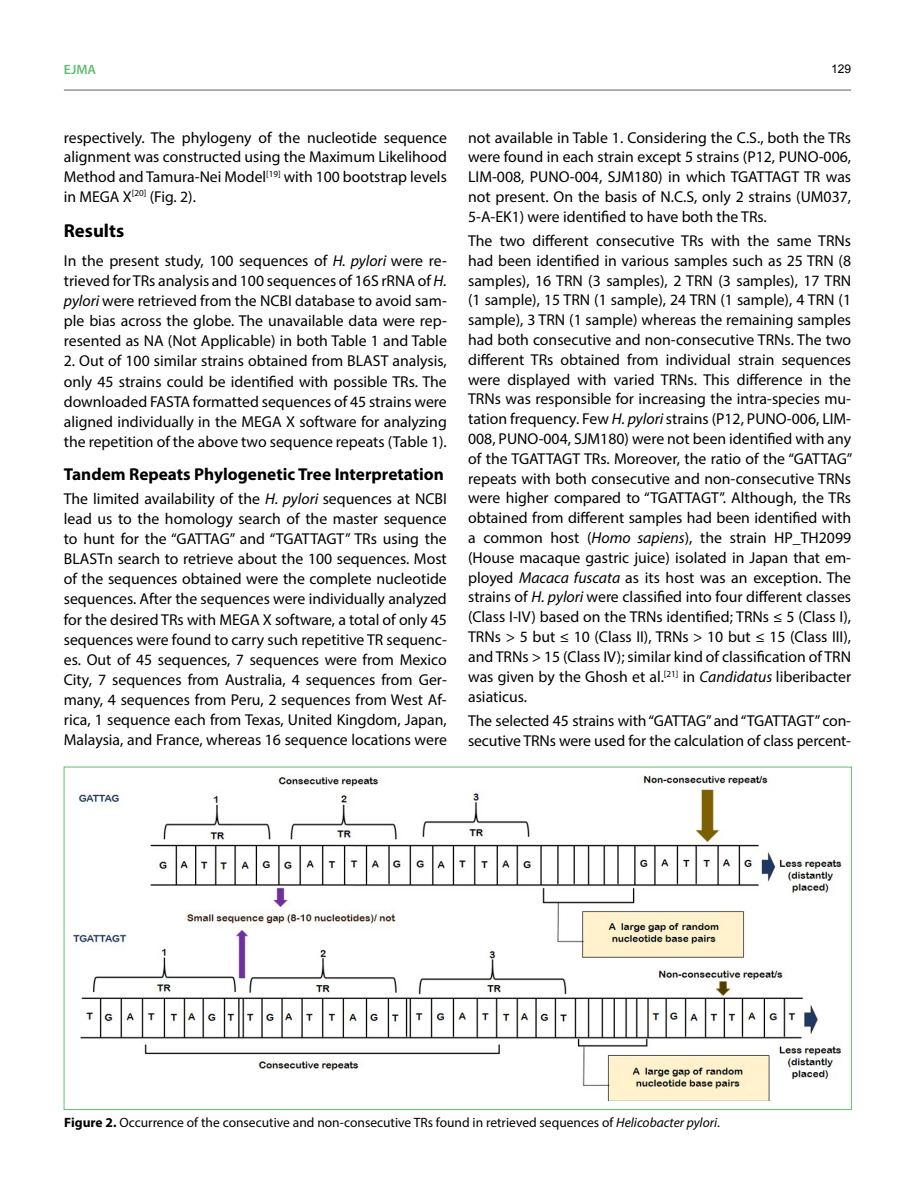
<style>
.page{position:relative;width:915px;height:1191px;background:#fff}
.page>*{position:absolute;margin:0;border:0;box-sizing:border-box;transform-origin:0 0}
.t1{font:700 18.75px "Myriad Pro";color:#000}
.t2{font:700 17.25px "Myriad Pro";color:#000}
.t3{font:15.75px/19.8px "Myriad Pro";color:#000;text-align:justify}
.t4{font:13.5px "Myriad Pro";color:#000}
.t5{font:600 13.5px "Myriad Pro";color:#60be72}
.t6{font:12px "Arial";color:#000}
.s1{font-style:italic}
.s2{font-weight:700}
</style>
<div class="page">
<hr style="left:64px;top:89px;width:786px;height:2px;background:#939598">
<img style="left:73px;top:775px;width:769px;height:326px">
<p class="t5" style="left:64px;top:61px;width:34px">EJMA</p>
<p class="t6" style="left:830px;top:60px;width:22px">129</p>
<p class="t3" style="left:64px;top:127px;width:384px">respectively. The phylogeny of the nucleotide sequence alignment was constructed using the Maximum Likelihood Method and Tamura-Nei Model<sup>[19]</sup> with 100 bootstrap levels in MEGA X<sup>[20]</sup> (Fig. 2).</p>
<p class="t1" style="left:64px;top:219px;width:62px">Results</p>
<p class="t3" style="left:64px;top:250px;width:384px">In the present study, 100 sequences of <span class="s1">H. pylori</span> were re&shy;trieved for TRs analysis and 100 sequences of 16S rRNA of <span class="s1">H. pylori</span> were retrieved from the NCBI database to avoid sam&shy;ple bias across the globe. The unavailable data were rep&shy;resented as NA (Not Applicable) in both Table 1 and Table</p>
<p class="t3" style="left:64px;top:351px;width:384px">2. Out of 100 similar strains obtained from BLAST analysis, only 45 strains could be identified with possible TRs. The downloaded FASTA formatted sequences of 45 strains were aligned individually in the MEGA X software for analyzing the repetition of the above two sequence repeats (Table 1).</p>
<p class="t2" style="left:64px;top:462px;width:381px">Tandem Repeats Phylogenetic Tree Interpretation</p>
<p class="t3" style="left:64px;top:488px;width:384px">The limited availability of the <span class="s1">H. pylori</span> sequences at NCBI lead us to the homology search of the master sequence to hunt for the “GATTAG” and “TGATTAGT” TRs using the BLASTn search to retrieve about the 100 sequences. Most of the sequences obtained were the complete nucleotide sequences. After the sequences were individually analyzed for the desired TRs with MEGA X software, a total of only 45 sequences were found to carry such repetitive TR sequenc&shy;es. Out of 45 sequences, 7 sequences were from Mexico City, 7 sequences from Australia, 4 sequences from Ger&shy;many, 4 sequences from Peru, 2 sequences from West Af&shy;rica, 1 sequence each from Texas, United Kingdom, Japan, Malaysia, and France, whereas 16 sequence locations were</p>
<p class="t3" style="left:468px;top:127px;width:384px">not available in Table 1. Considering the C.S., both the TRs were found in each strain except 5 strains (P12, PUNO-006, LIM-008, PUNO-004, SJM180) in which TGATTAGT TR was not present. On the basis of N.C.S, only 2 strains (UM037, 5-A-EK1) were identified to have both the TRs.</p>
<p class="t3" style="left:468px;top:230px;width:386px">The two different consecutive TRs with the same TRNs had been identified in various samples such as 25 TRN (8 samples), 16 TRN (3 samples), 2 TRN (3 samples), 17 TRN (1 sample), 15 TRN (1 sample), 24 TRN (1 sample), 4 TRN (1 sample), 3 TRN (1 sample) whereas the remaining samples had both consecutive and non-consecutive TRNs. The two different TRs obtained from individual strain sequences were displayed with varied TRNs. This difference in the TRNs was responsible for increasing the intra-species mu&shy;tation frequency. Few <span class="s1">H. pylori</span> strains (P12, PUNO-006, LIM-008, PUNO-004, SJM180) were not been identified with any of the TGATTAGT TRs. Moreover, the ratio of the “GATTAG” repeats with both consecutive and non-consecutive TRNs were higher compared to “TGATTAGT”. Although, the TRs obtained from different samples had been identified with a common host (<span class="s1">Homo sapiens</span>), the strain HP_TH2099 (House macaque gastric juice) isolated in Japan that em&shy;ployed <span class="s1">Macaca fuscata</span> as its host was an exception. The strains of <span class="s1">H. pylori</span> were classified into four different classes (Class I-IV) based on the TRNs identified; TRNs ≤ 5 (Class I), TRNs &gt; 5 but ≤ 10 (Class II), TRNs &gt; 10 but ≤ 15 (Class III), and TRNs &gt; 15 (Class IV); similar kind of classification of TRN was given by the Ghosh et al.<sup>[21]</sup> in <span class="s1">Candidatus</span> liberibacter asiaticus.</p>
<p class="t3" style="left:468px;top:710px;width:384px">The selected 45 strains with “GATTAG” and “TGATTAGT” con&shy;secutive TRNs were used for the calculation of class percent-</p>
<p class="t4" style="left:64px;top:1114px;width:657px"><span class="s2">Figure 2.</span> Occurrence of the consecutive and non-consecutive TRs found in retrieved sequences of <span class="s1">Helicobacter pylori</span>.</p>
</div>
